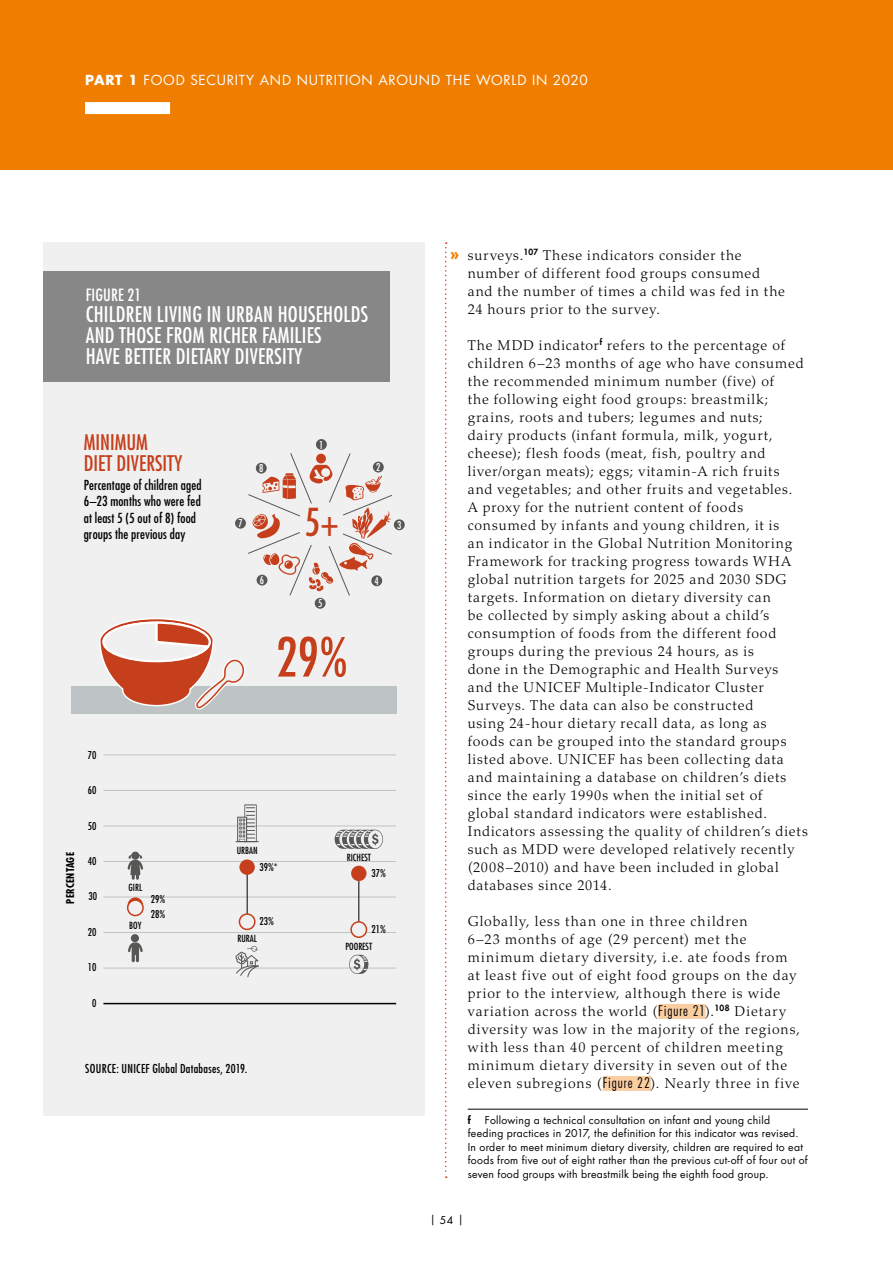
<style>
.page{position:relative;width:893px;height:1263px;background:#fff}
.page>*{position:absolute;margin:0;border:0;box-sizing:border-box;transform-origin:0 0}
.t1{font:condensed 52.5px "Futura Std";color:#c63f1c}
.t2{font:condensed 37.5px "Futura Std";color:#c63f1c}
.t3{font:condensed 21px/21px "Futura Std";letter-spacing:.01em;color:#fff}
.t4{font:condensed 21px/21px "Futura Std";color:#c63f1c}
.t5{font:condensed 16.5px "Futura Std";letter-spacing:.01em;color:#fff}
.t6{font:800 16.5px "Futura Std";color:#ef7d00}
.t7{font:300 14.25px/18px "Palatino LT Std";letter-spacing:.06em;color:#000}
.t8{font:condensed 13.5px/16.2px "Futura Std";letter-spacing:.01em;color:#000}
.t9{font:13.5px "Futura Std";letter-spacing:.055em;color:#fff}
.t10{font:condensed 12px "Futura Std";letter-spacing:.025em;color:#000}
.t11{font:10.5px/13.5px "Futura Std";letter-spacing:.02em;color:#000}
.t12{font:condensed 10.5px/15.6px "Futura Std";color:#000}
.t13{font:700 condensed 10.5px "Futura Std";letter-spacing:.025em;color:#000}
.t14{font:condensed 10.5px "Futura Std";color:#fff}
.t15{font:800 10.5px "Futura Std";color:#000}
.t16{font:condensed 9.6px "Futura Std";color:#000}
.s1{font-weight:700}
.s2{font-family:"Futura Std";font-stretch:condensed}
</style>
<div class="page">
<div style="left:0;top:0;width:893px;height:170px;background:#ef7d00"></div>
<div style="left:85px;top:102px;width:85px;height:12px;background:#fff"></div>
<svg style="left:445px;top:242px;width:2px;height:936px"></svg>
<div style="left:43px;top:242px;width:382px;height:874px;background:#f0f0f0"></div>
<div style="left:43px;top:271px;width:346px;height:110px;background:#878787"></div>
<hr style="left:103px;top:755px;width:293px;height:1px;background:#bec3c6">
<hr style="left:103px;top:790px;width:293px;height:1px;background:#bec3c6">
<hr style="left:103px;top:826px;width:293px;height:1px;background:#bec3c6">
<hr style="left:103px;top:861px;width:293px;height:1px;background:#bec3c6">
<hr style="left:103px;top:897px;width:293px;height:1px;background:#bec3c6">
<hr style="left:103px;top:932px;width:293px;height:1px;background:#bec3c6">
<hr style="left:103px;top:968px;width:293px;height:1px;background:#bec3c6">
<hr style="left:247px;top:869px;width:1px;height:49px;background:#000">
<hr style="left:359px;top:876px;width:1px;height:47px;background:#000">
<div style="left:71px;top:686px;width:325px;height:27px;background:#bec3c6"></div>
<svg style="left:128px;top:897px;width:15px;height:16px"></svg>
<div style="left:239px;top:859px;width:16px;height:16px;background:#c63f1c;border-radius:50%"></div>
<div style="left:351px;top:922px;width:15px;height:15px;background:#f0f0f0;border-radius:50%"></div>
<div style="left:350px;top:921px;width:17px;height:17px;border:2px solid #c63f1c;border-radius:50%"></div>
<div style="left:128px;top:900px;width:15px;height:15px;background:#f0f0f0;border-radius:50%"></div>
<div style="left:127px;top:899px;width:17px;height:17px;border:2px solid #c63f1c;border-radius:50%"></div>
<div style="left:239px;top:914px;width:16px;height:15px;background:#f0f0f0;border-radius:50%"></div>
<div style="left:239px;top:913px;width:17px;height:17px;border:2px solid #c63f1c;border-radius:50%"></div>
<div style="left:351px;top:866px;width:15px;height:15px;background:#c63f1c;border-radius:50%"></div>
<svg style="left:128px;top:852px;width:15px;height:28px"></svg>
<svg style="left:128px;top:942px;width:15px;height:20px"></svg>
<div style="left:131px;top:934px;width:8px;height:8px;background:#575756;border-radius:50%"></div>
<svg style="left:235px;top:804px;width:24px;height:38px"></svg>
<svg style="left:235px;top:946px;width:24px;height:31px"></svg>
<svg style="left:349px;top:955px;width:19px;height:19px"></svg>
<svg style="left:335px;top:830px;width:48px;height:19px"></svg>
<hr style="left:103px;top:1003px;width:293px;height:1px;background:#000">
<svg style="left:248px;top:453px;width:144px;height:143px"></svg>
<div style="left:298px;top:501px;width:47px;height:46px;background:#f0f0f0;border-radius:50%"></div>
<svg style="left:99px;top:618px;width:146px;height:92px"></svg>
<div style="left:316px;top:439px;width:11px;height:11px;background:#575756;border-radius:50%"></div>
<div style="left:373px;top:462px;width:11px;height:10px;background:#575756;border-radius:50%"></div>
<div style="left:394px;top:519px;width:11px;height:11px;background:#575756;border-radius:50%"></div>
<div style="left:371px;top:575px;width:11px;height:11px;background:#575756;border-radius:50%"></div>
<div style="left:315px;top:598px;width:11px;height:11px;background:#575756;border-radius:50%"></div>
<div style="left:257px;top:575px;width:10px;height:10px;background:#575756;border-radius:50%"></div>
<div style="left:235px;top:518px;width:11px;height:11px;background:#575756;border-radius:50%"></div>
<div style="left:256px;top:463px;width:11px;height:11px;background:#575756;border-radius:50%"></div>
<div style="left:658px;top:1004px;width:47px;height:15px;background:#fbcea2"></div>
<div style="left:603px;top:1076px;width:48px;height:15px;background:#fbcea2"></div>
<hr style="left:468px;top:1109px;width:340px;height:1px;background:#000">
<p class="t9" style="left:85px;top:71px;width:504px"><span class="s1">PART 1</span> FOOD SECURITY AND NUTRITION AROUND THE WORLD IN 2020</p>
<p class="t5" style="left:86px;top:285px;width:57px">FIGURE 21</p>
<h3 class="t3" style="left:86px;top:304px;width:284px">CHILDREN LIVING IN URBAN HOUSEHOLDS<br>AND THOSE FROM RICHER FAMILIES<br>HAVE BETTER DIETARY DIVERSITY</h3>
<h3 class="t4" style="left:84px;top:432px;width:100px">MINIMUM<br>DIET DIVERSITY</h3>
<p class="t8" style="left:84px;top:477px;width:119px">Percentage of children aged<br>6–23 months who were fed at least 5 (5 out of 8) food groups the previous day</p>
<p class="t14" style="left:239px;top:517px;width:6px">7</p>
<p class="t14" style="left:259px;top:462px;width:6px">8</p>
<p class="t14" style="left:319px;top:438px;width:6px">1</p>
<h2 class="t2" style="left:304px;top:499px;width:36px">5+</h2>
<p class="t14" style="left:260px;top:574px;width:6px">6</p>
<p class="t14" style="left:318px;top:597px;width:6px">5</p>
<h1 class="t1" style="left:276px;top:626px;width:74px">29%</h1>
<p class="t14" style="left:376px;top:461px;width:6px">2</p>
<p class="t14" style="left:374px;top:574px;width:6px">4</p>
<p class="t14" style="left:397px;top:518px;width:6px">3</p>
<p class="t13" style="left:64px;top:903px;width:53px;rotate:-90deg">PERCENTAGE</p>
<p class="t12" style="left:88px;top:747px;width:10px">70</p>
<p class="t12" style="left:88px;top:782px;width:10px">60</p>
<p class="t12" style="left:88px;top:818px;width:10px">50</p>
<p class="t12" style="left:88px;top:853px;width:10px">40</p>
<p class="t12" style="left:88px;top:889px;width:10px">30</p>
<p class="t12" style="left:88px;top:924px;width:10px">20</p>
<p class="t12" style="left:88px;top:959px;width:10px">10</p>
<p class="t12" style="left:92px;top:995px;width:6px">0</p>
<p class="t16" style="left:128px;top:882px;width:15px">GIRL</p>
<p class="t16" style="left:129px;top:920px;width:14px">BOY</p>
<p class="t12" style="left:151px;top:891px;width:16px">29%<br>28%</p>
<p class="t16" style="left:237px;top:845px;width:22px">URBAN</p>
<p class="t12" style="left:259px;top:859px;width:20px">39%*</p>
<p class="t12" style="left:259px;top:913px;width:16px">23%</p>
<p class="t16" style="left:237px;top:932px;width:21px">RURAL</p>
<p class="t10" style="left:85px;top:1062px;width:164px">SOURCE: UNICEF Global Databases, 2019.</p>
<p class="t16" style="left:347px;top:852px;width:26px">RICHEST</p>
<p class="t12" style="left:371px;top:865px;width:16px">37%</p>
<p class="t12" style="left:371px;top:921px;width:16px">21%</p>
<p class="t16" style="left:345px;top:940px;width:28px">POOREST</p>
<p class="t6" style="left:450px;top:243px;width:11px">»</p>
<p class="t7" style="left:468px;top:246px;width:319px">surveys.<sup>107</sup> These indicators consider the number of different food groups consumed and the number of times a child was fed in the 24 hours prior to the survey.</p>
<p class="t7" style="left:468px;top:336px;width:342px">The MDD indicator<sup>f</sup> refers to the percentage of children 6–23 months of age who have consumed the recommended minimum number (five) of<br>the following eight food groups: breastmilk; grains, roots and tubers; legumes and nuts;<br>dairy products (infant formula, milk, yogurt, cheese); flesh foods (meat, fish, poultry and liver/organ meats); eggs; vitamin-A rich fruits<br>and vegetables; and other fruits and vegetables.<br>A proxy for the nutrient content of foods consumed by infants and young children, it is<br>an indicator in the Global Nutrition Monitoring Framework for tracking progress towards WHA global nutrition targets for 2025 and 2030 SDG targets. Information on dietary diversity can<br>be collected by simply asking about a child’s consumption of foods from the different food groups during the previous 24 hours, as is<br>done in the Demographic and Health Surveys<br>and the UNICEF Multiple-Indicator Cluster Surveys. The data can also be constructed<br>using 24-hour dietary recall data, as long as<br>foods can be grouped into the standard groups listed above. UNICEF has been collecting data and maintaining a database on children’s diets since the early 1990s when the initial set of<br>global standard indicators were established.<br>Indicators assessing the quality of children’s diets such as MDD were developed relatively recently (2008–2010) and have been included in global databases since 2014.</p>
<p class="t7" style="left:468px;top:912px;width:334px">Globally, less than one in three children<br>6–23 months of age (29 percent) met the minimum dietary diversity, i.e. ate foods from at least five out of eight food groups on the day prior to the interview, although there is wide variation across the world (<span class="s2">Figure 21</span>).<sup>108</sup> Dietary diversity was low in the majority of the regions, with less than 40 percent of children meeting minimum dietary diversity in seven out of the eleven subregions (<span class="s2">Figure 22</span>). Nearly three in five</p>
<p class="t15" style="left:468px;top:1113px;width:5px">f</p>
<p class="t11" style="left:468px;top:1113px;width:341px;text-indent:17px">Following a technical consultation on infant and young child feeding practices in 2017, the definition for this indicator was revised.<br>In order to meet minimum dietary diversity, children are required to eat foods from five out of eight rather than the previous cut-off of four out of seven food groups with breastmilk being the eighth food group.</p>
<p class="t11" style="left:430px;top:1213px;width:35px">| 54 |</p>
</div>
